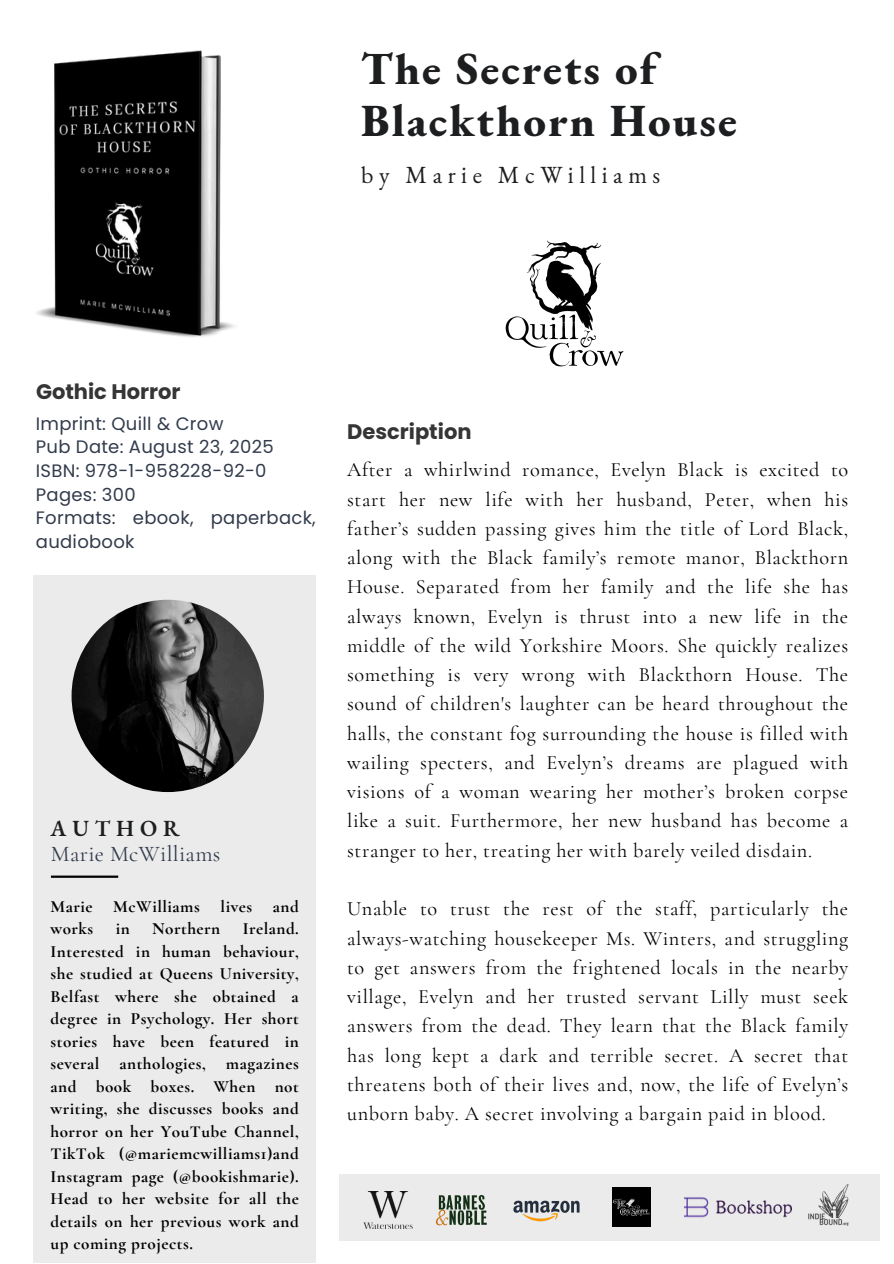
<style>
.page{position:relative;width:894px;height:1264px;background:#fff}
.page>*{position:absolute;margin:0;border:0;box-sizing:border-box;transform-origin:0 0}
.t1{font:800 44.85px/52.8px "EB Garamond";letter-spacing:.045em;color:#1d1e20}
.t2{font:24px "EB Garamond";letter-spacing:.23em;color:#1d1e20}
.t3{font:22.5px "Cormorant Garamond";letter-spacing:.015em;color:#323b4c}
.t4{font:600 22.5px "EB Garamond";letter-spacing:.26em;color:#1d1e20}
.t5{font:700 21px "Poppins";color:#353535}
.t6{font:20.25px/29.2px "Cormorant Garamond";letter-spacing:.03em;color:#000;text-align:justify}
.t7{font:18px/23.7px "Poppins";letter-spacing:.015em;color:#323b4c}
.t8{font:700 17.1px/22.5px "Cormorant Garamond";letter-spacing:.03em;color:#000}
</style>
<div class="page">
<div style="left:34px;top:575px;width:282px;height:687px;background:#ebebeb"></div>
<img style="left:72px;top:599px;width:192px;height:193px;border-radius:50%">
<hr style="left:51px;top:875px;width:67px;height:2px;background:#000">
<div style="left:339px;top:1174px;width:540px;height:66px;background:#ebebeb"></div>
<img style="left:808px;top:1184px;width:40px;height:41px">
<img style="left:435px;top:1195px;width:52px;height:31px">
<img style="left:513px;top:1200px;width:67px;height:22px">
<img style="left:612px;top:1187px;width:38px;height:39px">
<img style="left:684px;top:1197px;width:107px;height:44px">
<img style="left:363px;top:1191px;width:50px;height:37px">
<img style="left:36px;top:50px;width:199px;height:287px">
<img style="left:505px;top:240px;width:119px;height:127px">
<p class="t1" style="left:361px;top:41px;width:377px">The Secrets of<br>Blackthorn House</p>
<p class="t2" style="left:361px;top:158px;width:300px">by Marie McWilliams</p>
<h1 class="t5" style="left:36px;top:377px;width:146px">Gothic Horror</h1>
<p class="t7" style="left:36px;top:411px;width:189px">Imprint: Quill &amp; Crow</p>
<p class="t7" style="left:36px;top:435px;width:239px">Pub Date: August 23, 2025</p>
<p class="t7" style="left:36px;top:459px;width:232px">ISBN: 978-1-958228-92-0</p>
<p class="t7" style="left:36px;top:482px;width:101px">Pages: 300</p>
<h2 class="t7" style="left:36px;top:506px;width:281px">Formats: ebook, paperback, audiobook</h2>
<p class="t4" style="left:51px;top:813px;width:131px">AUTHOR</p>
<p class="t3" style="left:51px;top:840px;width:171px">Marie McWilliams</p>
<h3 class="t8" style="left:51px;top:895px;width:250px">Marie McWilliams lives and works</h3>
<h3 class="t8" style="left:51px;top:917px;width:250px;text-align:justify;text-indent:192px">Ireland.<br>Interested in human behaviour, she studied at Queens University, Belfast where she obtained a degree in Psychology. Her short stories have been featured in several anthologies, magazines and book boxes. When not writing, she discusses books and horror on her YouTube Channel, TikTok (@mariemcwilliams1)and Instagram page (@bookishmarie).<br>Head to her website for all the details on her previous work and up coming projects.</h3>
<h3 class="t8" style="left:116px;top:917px;width:16px">in</h3>
<h3 class="t8" style="left:152px;top:917px;width:70px">Northern</h3>
<p class="t5" style="left:347px;top:417px;width:126px">Description</p>
<h3 class="t6" style="left:347px;top:455px;width:502px">After a whirlwind romance, Evelyn Black is excited to start her new life with her husband, Peter, when his father’s sudden passing gives him the title of Lord Black, along with the Black family’s remote manor, Blackthorn House. Separated from her family and the life she has always known, Evelyn is thrust into a new life in the middle of the wild Yorkshire Moors. She quickly realizes something is very wrong with Blackthorn House. The sound of children's laughter can be heard throughout the halls, the constant fog surrounding the house is filled with wailing specters, and Evelyn’s dreams are plagued with visions of a woman wearing her mother’s broken corpse like a suit. Furthermore, her new husband has become a stranger to her, treating her with barely veiled disdain.</h3>
<p class="t6" style="left:347px;top:894px;width:502px">Unable to trust the rest of the staff, particularly the always-watching housekeeper Ms. Winters, and struggling to get answers from the frightened locals in the nearby village, Evelyn and her trusted servant Lilly must seek answers from the dead. They learn that the Black family has long kept a dark and terrible secret. A secret that threatens both of their lives and, now, the life of Evelyn’s unborn baby. A secret involving a bargain paid in blood.</p>
</div>
